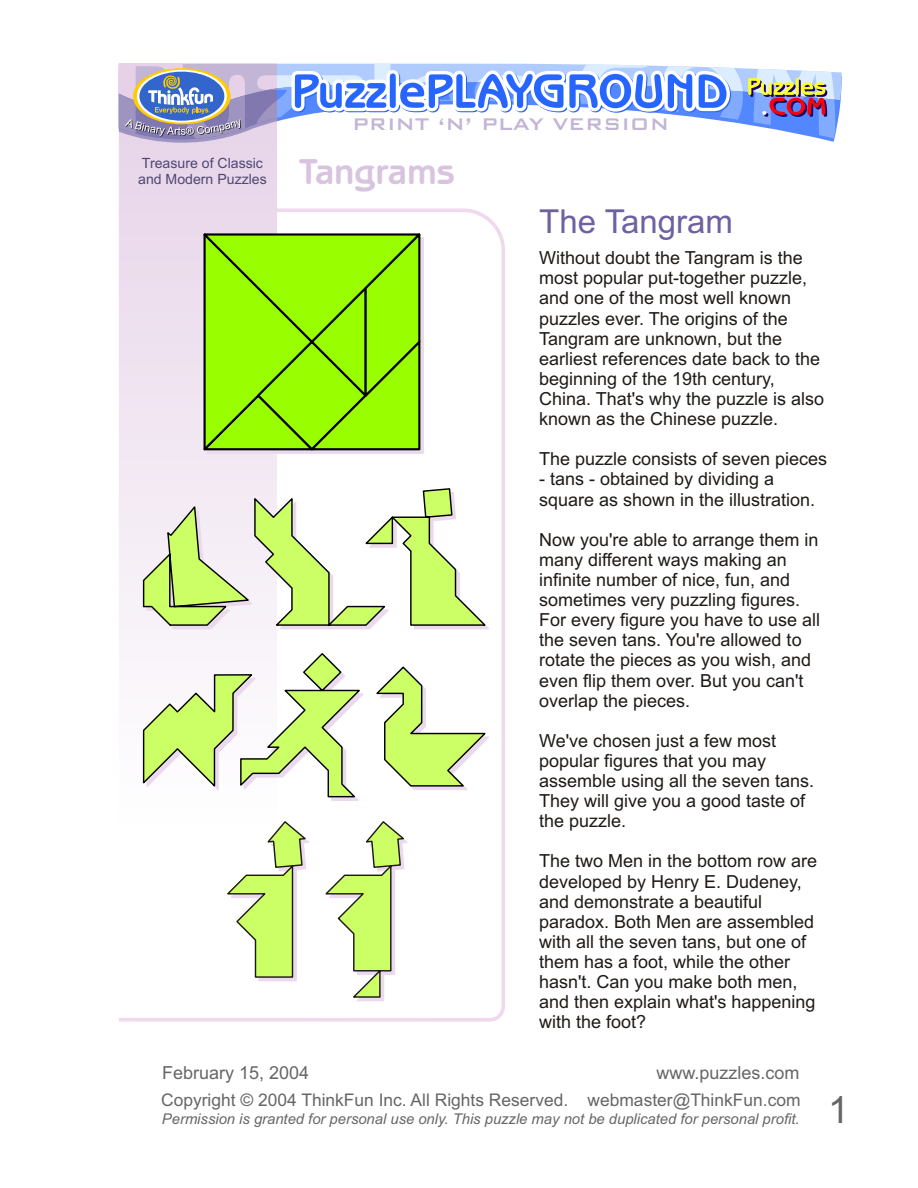
<style>
.page{position:relative;width:918px;height:1188px;background:#fff}
.page>*{position:absolute;margin:0;border:0;box-sizing:border-box;transform-origin:0 0}
.t1{font:37.5px "Arial";color:#666}
.t2{font:700 36.75px "Benguiat Got Bk BT";color:#d9c4e0}
.t3{font:33px "Arial";color:#6e61a1}
.t4{font:22.5px "Bank Gothic Md BT";color:#c2b5d6}
.t5{font:18px/20.1px "Arial";color:#1f1a17}
.t6{font:18px "Arial";color:#666}
.t7{font:17.4px "Arial";color:#666}
.t8{font:italic 14.85px "Arial";color:#666}
.t9{font:14.1px/15.8px "Arial";color:#4f4773}
</style>
<div class="page">
<svg style="left:119px;top:209px;width:386px;height:813px"></svg>
<div style="left:119px;top:71px;width:158px;height:758px;background:linear-gradient(to bottom,#e5d1e7,#fff)"></div>
<svg style="left:119px;top:64px;width:723px;height:79px"></svg>
<svg style="left:202px;top:229px;width:226px;height:229px;background:#96ea16"></svg>
<svg style="left:142px;top:652px;width:224px;height:150px"></svg>
<svg style="left:374px;top:666px;width:118px;height:125px"></svg>
<svg style="left:142px;top:487px;width:350px;height:145px"></svg>
<svg style="left:323px;top:820px;width:88px;height:184px"></svg>
<svg style="left:224px;top:820px;width:88px;height:162px"></svg>
<p class="t9" style="left:138px;top:157px;width:130px">Treasure of Classic and Modern Puzzles</p>
<p class="t4" style="left:352px;top:113px;width:319px">PRINT ‘N’ PLAY VERSION</p>
<h2 class="t2" style="left:299px;top:156px;width:157px">Tangrams</h2>
<h3 class="t3" style="left:539px;top:209px;width:195px">The Tangram</h3>
<p class="t5" style="left:539px;top:250px;width:287px">Without doubt the Tangram is the most popular put-together puzzle, and one of the most well known puzzles ever. The origins of the<br>Tangram are unknown, but the earliest references date back to the beginning of the 19th century,<br>China. That's why the puzzle is also known as the Chinese puzzle.</p>
<p class="t5" style="left:539px;top:451px;width:290px">The puzzle consists of seven pieces</p>
<p class="t5" style="left:539px;top:471px;width:278px">- tans - obtained by dividing a square as shown in the illustration.</p>
<p class="t5" style="left:539px;top:531px;width:283px">Now you're able to arrange them in many different ways making an infinite number of nice, fun, and sometimes very puzzling figures.<br>For every figure you have to use all the seven tans. You're allowed to rotate the pieces as you wish, and even flip them over. But you can't overlap the pieces.</p>
<p class="t5" style="left:539px;top:732px;width:277px">We've chosen just a few most popular figures that you may assemble using all the seven tans.<br>They will give you a good taste of the puzzle.</p>
<p class="t5" style="left:539px;top:853px;width:280px">The two Men in the bottom row are developed by Henry E. Dudeney, and demonstrate a beautiful paradox. Both Men are assembled with all the seven tans, but one of them has a foot, while the other hasn't. Can you make both men, and then explain what's happening with the foot?</p>
<p class="t6" style="left:162px;top:1065px;width:149px">February 15, 2004</p>
<p class="t7" style="left:161px;top:1093px;width:641px">Copyright © 2004 ThinkFun Inc. All Rights Reserved. webmaster@ThinkFun.com</p>
<p class="t6" style="left:657px;top:1065px;width:145px">www.puzzles.com</p>
<p class="t8" style="left:162px;top:1113px;width:639px">Permission is granted for personal use only. This puzzle may not be duplicated for personal profit.</p>
<h1 class="t1" style="left:828px;top:1096px;width:22px">1</h1>
</div>
